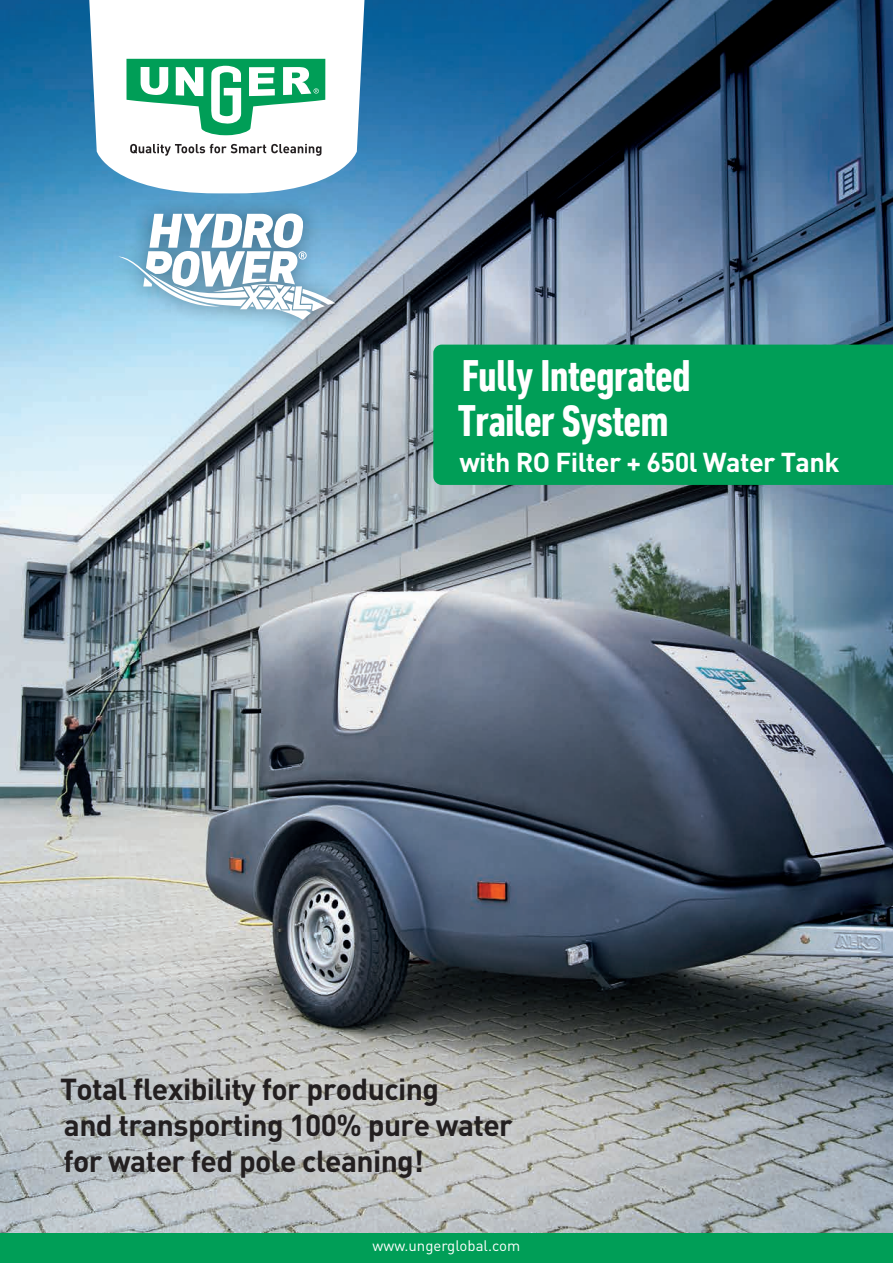
<style>
.page{position:relative;width:893px;height:1263px;background:#fff}
.page>*{position:absolute;margin:0;border:0;box-sizing:border-box;transform-origin:0 0}
.t1{font:700 condensed 45px/45px "DIN Next LT Pro";letter-spacing:-.02em;color:#fff}
.t2{font:700 30px/36px "DIN Pro";letter-spacing:-.02em;color:#231f20}
.t3{font:700 27px "DIN Pro";letter-spacing:-.02em;color:#fff}
.t4{font:15px "DIN Pro";color:#fff}
</style>
<div class="page">
<img style="left:0;top:0;width:893px;height:1233px">
<div style="left:0;top:1233px;width:893px;height:30px;background:#009e57"></div>
<div style="left:104px;top:194px;width:248px;height:144px;background:#001522;opacity:.5"></div>
<svg style="left:118px;top:213px;width:217px;height:107px"></svg>
<div style="left:433px;top:345px;width:460px;height:140px;background:#009e57"></div>
<svg style="left:89px;top:0;width:276px;height:193px"></svg>
<svg style="left:126px;top:59px;width:199px;height:76px"></svg>
<svg style="left:130px;top:144px;width:191px;height:12px"></svg>
<h1 class="t1" style="left:458px;top:353px;width:234px">Fully Integrated<br>Trailer System</h1>
<p class="t3" style="left:459px;top:443px;width:382px">with RO Filter + 650l Water Tank</p>
<p class="t2" style="left:60px;top:1070px;width:454px">Total flexibility for producing<br>and transporting 100% pure water for water fed pole cleaning!</p>
<p class="t4" style="left:373px;top:1235px;width:149px">www.ungerglobal.com</p>
</div>
